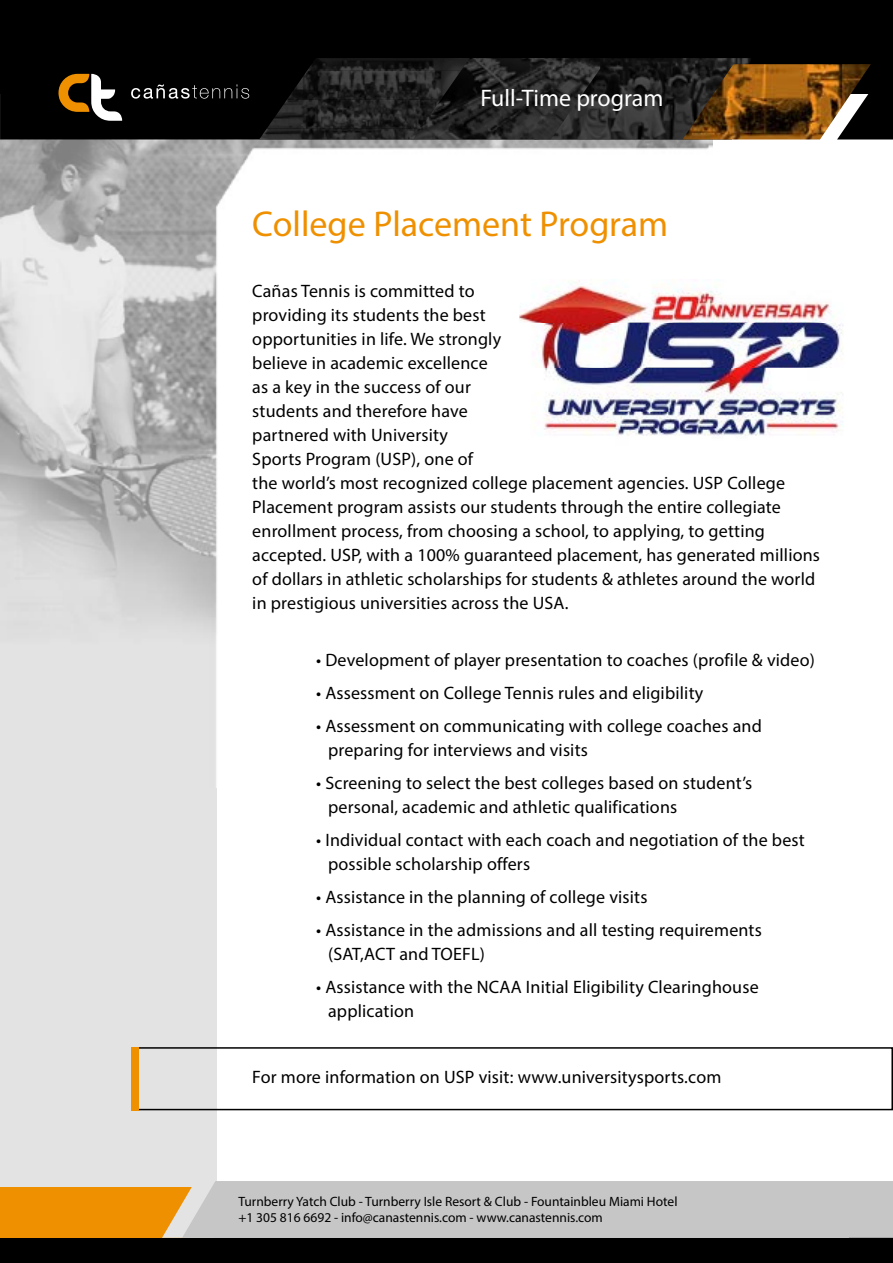
<style>
.page{position:relative;width:893px;height:1263px;background:#fff}
.page>*{position:absolute;margin:0;border:0;box-sizing:border-box;transform-origin:0 0}
.t1{font:36px "Myriad Pro";color:#ef9000}
.t2{font:24px "Myriad Pro";color:#fff}
.t3{font:18px/24px "Myriad Pro";letter-spacing:.01em;color:#000}
.t4{font:13.5px/16.2px "Myriad Pro";color:#000}
</style>
<div class="page">
<div style="left:0;top:216px;width:216px;height:1013px;background:#e3e3e3"></div>
<img style="left:0;top:139px;width:712px;height:497px">
<div style="left:0;top:0;width:893px;height:94px;background:#000"></div>
<div style="left:0;top:73px;width:287px;height:66px;background:#000"></div>
<img style="left:600px;top:58px;width:151px;height:81px">
<img style="left:421px;top:58px;width:179px;height:81px">
<img style="left:307px;top:58px;width:163px;height:13px">
<img style="left:287px;top:71px;width:174px;height:29px">
<img style="left:267px;top:100px;width:174px;height:29px">
<img style="left:259px;top:129px;width:162px;height:10px">
<svg style="left:871px;top:94px;width:22px;height:45px"></svg>
<svg style="left:58px;top:74px;width:64px;height:47px"></svg>
<svg style="left:131px;top:84px;width:118px;height:15px"></svg>
<div style="left:0;top:1230px;width:893px;height:33px;background:#000"></div>
<div style="left:0;top:1187px;width:213px;height:51px;background:#ef9000"></div>
<div style="left:162px;top:1181px;width:731px;height:57px;background:#c6c6c6"></div>
<img style="left:682px;top:64px;width:189px;height:75px">
<img style="left:520px;top:280px;width:324px;height:166px">
<div style="left:131px;top:1047px;width:762px;height:63px;border:2px solid #000"></div>
<div style="left:131px;top:1047px;width:8px;height:63px;background:#ef9000"></div>
<h2 class="t2" style="left:480px;top:84px;width:184px">Full-Time program</h2>
<h1 class="t1" style="left:252px;top:202px;width:417px">College Placement Program</h1>
<p class="t3" style="left:252px;top:279px;width:569px">Cañas Tennis is committed to<br>providing its students the best<br>opportunities in life. We strongly<br>believe in academic excellence<br>as a key in the success of our<br>students and therefore have<br>partnered with University<br>Sports Program (USP), one of<br>the world’s most recognized college placement agencies. USP College Placement program assists our students through the entire collegiate enrollment process, from choosing a school, to applying, to getting accepted. USP, with a 100% guaranteed placement, has generated millions of dollars in athletic scholarships for students &amp; athletes around the world in prestigious universities across the USA.</p>
<p class="t3" style="left:316px;top:648px;width:500px">• Development of player presentation to coaches (profile &amp; video)</p>
<p class="t3" style="left:316px;top:681px;width:389px">• Assessment on College Tennis rules and eligibility</p>
<p class="t3" style="left:328px;top:714px;width:435px;text-indent:-12px">• Assessment on communicating with college coaches and preparing for interviews and visits</p>
<p class="t3" style="left:328px;top:771px;width:426px;text-indent:-12px">• Screening to select the best colleges based on student’s personal, academic and athletic qualifications</p>
<p class="t3" style="left:328px;top:828px;width:478px;text-indent:-12px">• Individual contact with each coach and negotiation of the best possible scholarship offers</p>
<p class="t3" style="left:316px;top:885px;width:333px">• Assistance in the planning of college visits</p>
<p class="t3" style="left:328px;top:918px;width:435px;text-indent:-12px">• Assistance in the admissions and all testing requirements (SAT,ACT and TOEFL)</p>
<p class="t3" style="left:328px;top:975px;width:432px;text-indent:-12px">• Assistance with the NCAA Initial Eligibility Clearinghouse application</p>
<p class="t3" style="left:252px;top:1065px;width:471px">For more information on USP visit: www.universitysports.com</p>
<p class="t4" style="left:238px;top:1193px;width:441px">Turnberry Yatch Club - Turnberry Isle Resort &amp; Club - Fountainbleu Miami Hotel +1 305 816 6692 - info@canastennis.com - www.canastennis.com</p>
</div>
